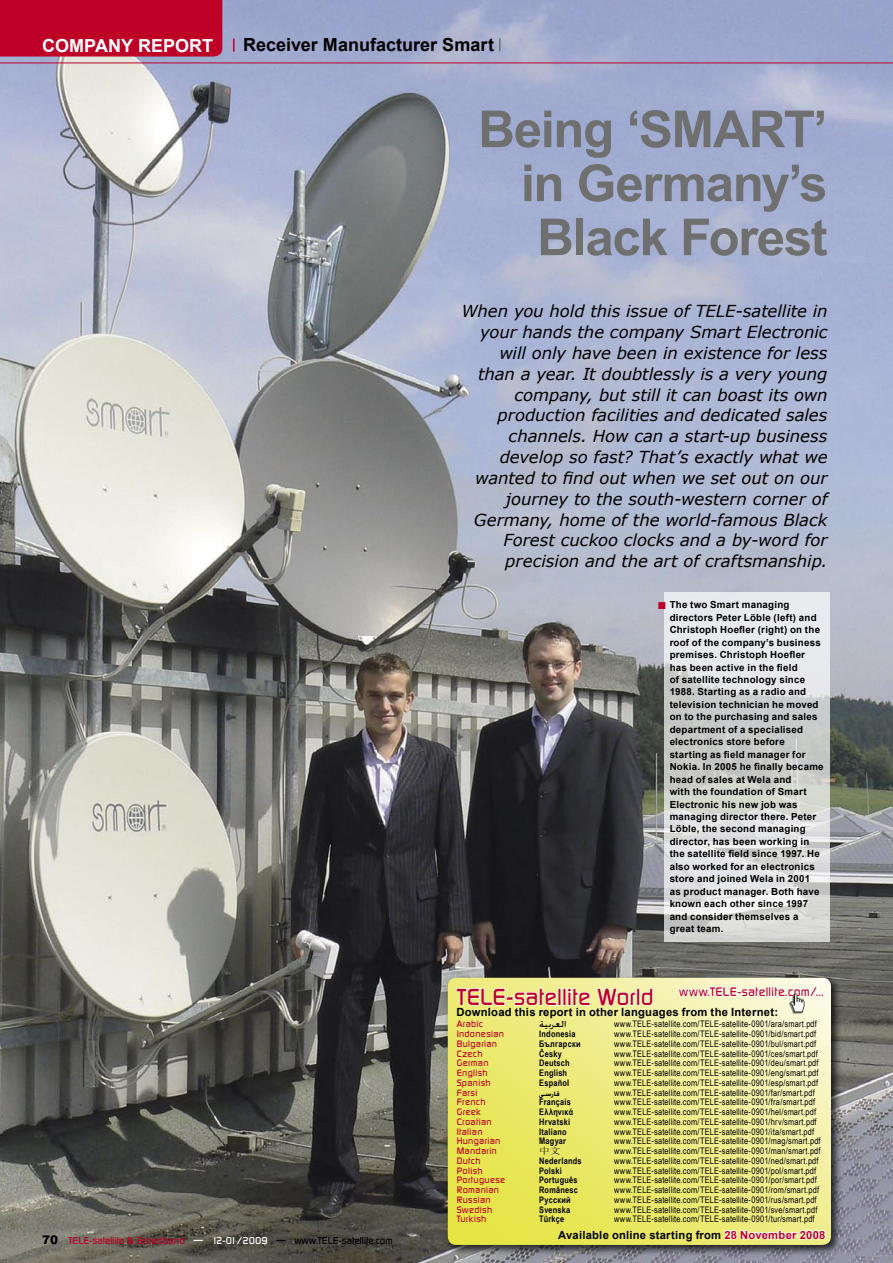
<style>
.page{position:relative;width:893px;height:1263px;background:#fff}
.page>*{position:absolute;margin:0;border:0;box-sizing:border-box;transform-origin:0 0}
.Titel{font:700 51px/54px "Arial";letter-spacing:-.025em;color:#6f6f6f;text-align:right}
.Text{font:700 18px "Arial";color:#000}
.Text-2{font:700 18px "Arial";color:#fff}
.Kopf{font:italic 16.5px/20.9px "Verdana";letter-spacing:-.005em;color:#000;text-align:right}
.t1{font:15px "Arial";color:#be0027}
.t2{font:500 12px "Digital";letter-spacing:.03em;color:#be0027}
.t3{font:500 12px "Win Soft Pro";color:#000}
.Bottom-text{font:900 12px "Arial";color:#000}
.t4{font:700 11.25px "Arial";letter-spacing:.02em;color:#000}
.Bilduntertitel{font:700 9.75px/12.5px "Arial";letter-spacing:.025em;color:#000}
.Bottom-text-2{font:500 9.75px "Digital";color:#be0027}
.t5{font:9px "Arial Narrow";letter-spacing:.02em;color:#000}
.t6{font:500 9px "Digital";letter-spacing:.035em;color:#be0027}
.t7{font:700 9px "Arial Narrow";letter-spacing:.025em;color:#000}
.t8{font:700 9px "Win Soft Pro";color:#000}
.t9{font:9px "Sim Sun";color:#000;scale:1.2 1}
.s1{color:#fff}
.s2{color:#000}
.s3{font-size:22.5px}
.s4{color:#be0027}
</style>
<div class="page">
<img style="left:0;top:0;width:893px;height:1263px">
<div style="left:0;top:0;width:222px;height:57px;background:#be0027"></div>
<svg style="left:233px;top:39px;width:2px;height:13px"></svg>
<div style="left:443px;top:973px;width:401px;height:284px;background:#000;opacity:.75"></div>
<svg style="left:448px;top:978px;width:383px;height:267px;background:#eeeb81"></svg>
<svg style="left:455px;top:987px;width:102px;height:20px"></svg>
<div style="left:558px;top:988px;width:3px;height:18px;border:2px solid #fff"></div>
<div style="left:563px;top:988px;width:3px;height:18px;border:2px solid #fff"></div>
<svg style="left:566px;top:985px;width:88px;height:24px"></svg>
<svg style="left:677px;top:978px;width:148px;height:30px"></svg>
<img style="left:787px;top:993px;width:21px;height:21px">
<svg style="left:723px;top:1228px;width:104px;height:13px"></svg>
<hr style="left:0;top:63px;width:893px;height:1px;background:#be0027">
<svg style="left:664px;top:592px;width:165px;height:349px;background:#dadbdb"></svg>
<svg style="left:499px;top:38px;width:2px;height:13px"></svg>
<p class="Text-2" style="left:42px;top:34px;width:172px">COMPANY REPORT</p>
<p class="Text" style="left:243px;top:33px;width:252px">Receiver Manufacturer Smart</p>
<p class="Titel" style="left:478px;top:104px;width:351px">Being ‘SMART’ in Germany’s<br>Black Forest</p>
<p class="Kopf" style="left:462px;top:300px;width:367px">When you hold this issue of TELE-satellite in your hands the company Smart Electronic will only have been in existence for less than a year. It doubtlessly is a very young company, but still it can boast its own production facilities and dedicated sales channels. How can a start-up business develop so fast? That’s exactly what we wanted to find out when we set out on our journey to the south-western corner of Germany, home of the world-famous Black Forest cuckoo clocks and a by-word for precision and the art of craftsmanship.</p>
<p class="Bilduntertitel" style="left:670px;top:599px;width:156px">The two Smart managing directors Peter Löble (left) and<br>Christoph Hoefler (right) on the roof of the company’s business premises. Christoph Hoefler has been active in the field<br>of satellite technology since<br>1988. Starting as a radio and television technician he moved on to the purchasing and sales department of a specialised electronics store before starting as field manager for<br>Nokia. In 2005 he finally became head of sales at Wela and<br>with the foundation of Smart<br>Electronic his new job was managing director there. Peter<br>Löble, the second managing director, has been working in the satellite field since 1997. He also worked for an electronics store and joined Wela in 2001<br>as product manager. Both have known each other since 1997 and consider themselves a great team.</p>
<p class="t1" style="left:657px;top:594px;width:11px">■</p>
<p class="Bottom-text" style="left:42px;top:1231px;width:18px">70</p>
<p class="Bottom-text-2" style="left:68px;top:1235px;width:326px">TELE-satellite &amp; Broadband <span class="s1">— 12-01/2009</span> <span class="s2">— www.TELE-satellite.com</span></p>
<p class="t2" style="left:457px;top:985px;width:368px"><span class="s3">TELE-satellite World</span> www.TELE-satellite.com/...</p>
<p class="t6" style="left:457px;top:1019px;width:28px">Arabic</p>
<p class="t3" style="left:539px;top:1016px;width:29px">ا لعربية</p>
<p class="t5" style="left:614px;top:1017px;width:204px">www.TELE-satellite.com/TELE-satellite-0901/ara/smart.pdf</p>
<p class="t6" style="left:457px;top:1029px;width:49px">Indonesian</p>
<p class="t7" style="left:539px;top:1027px;width:38px">Indonesia</p>
<p class="t5" style="left:614px;top:1027px;width:203px">www.TELE-satellite.com/TELE-satellite-0901/bid/smart.pdf</p>
<p class="t6" style="left:457px;top:1038px;width:42px">Bulgarian</p>
<p class="t7" style="left:539px;top:1037px;width:43px">Български</p>
<p class="t5" style="left:614px;top:1037px;width:203px">www.TELE-satellite.com/TELE-satellite-0901/bul/smart.pdf</p>
<p class="t6" style="left:457px;top:1048px;width:27px">Czech</p>
<p class="t7" style="left:539px;top:1047px;width:24px">Česky</p>
<p class="t5" style="left:614px;top:1047px;width:205px">www.TELE-satellite.com/TELE-satellite-0901/ces/smart.pdf</p>
<p class="t6" style="left:457px;top:1058px;width:33px">German</p>
<p class="t7" style="left:539px;top:1056px;width:32px">Deutsch</p>
<p class="t5" style="left:614px;top:1056px;width:206px">www.TELE-satellite.com/TELE-satellite-0901/deu/smart.pdf</p>
<p class="t6" style="left:457px;top:1068px;width:33px">English</p>
<p class="t7" style="left:539px;top:1066px;width:29px">English</p>
<p class="t5" style="left:614px;top:1066px;width:206px">www.TELE-satellite.com/TELE-satellite-0901/eng/smart.pdf</p>
<p class="t6" style="left:457px;top:1077px;width:36px">Spanish</p>
<p class="t7" style="left:539px;top:1076px;width:32px">Español</p>
<p class="t5" style="left:614px;top:1076px;width:205px">www.TELE-satellite.com/TELE-satellite-0901/esp/smart.pdf</p>
<p class="t6" style="left:457px;top:1087px;width:22px">Farsi</p>
<p class="t8" style="left:539px;top:1087px;width:22px">سي فار</p>
<p class="t5" style="left:614px;top:1086px;width:202px">www.TELE-satellite.com/TELE-satellite-0901/far/smart.pdf</p>
<p class="t6" style="left:457px;top:1097px;width:30px">French</p>
<p class="t7" style="left:539px;top:1095px;width:33px">Français</p>
<p class="t5" style="left:614px;top:1095px;width:202px">www.TELE-satellite.com/TELE-satellite-0901/fra/smart.pdf</p>
<p class="t6" style="left:457px;top:1107px;width:26px">Greek</p>
<p class="t7" style="left:539px;top:1105px;width:36px">Ελληνικά</p>
<p class="t5" style="left:614px;top:1105px;width:203px">www.TELE-satellite.com/TELE-satellite-0901/hel/smart.pdf</p>
<p class="t6" style="left:457px;top:1116px;width:36px">Croatian</p>
<p class="t7" style="left:539px;top:1115px;width:32px">Hrvatski</p>
<p class="t5" style="left:614px;top:1115px;width:204px">www.TELE-satellite.com/TELE-satellite-0901/hrv/smart.pdf</p>
<p class="t6" style="left:457px;top:1126px;width:27px">Italian</p>
<p class="t7" style="left:539px;top:1125px;width:29px">Italiano</p>
<p class="t5" style="left:614px;top:1125px;width:201px">www.TELE-satellite.com/TELE-satellite-0901/ita/smart.pdf</p>
<p class="t6" style="left:457px;top:1136px;width:45px">Hungarian</p>
<p class="t7" style="left:539px;top:1134px;width:28px">Magyar</p>
<p class="t5" style="left:614px;top:1134px;width:208px">www.TELE-satellite.com/TELE-satellite-0901/mag/smart.pdf</p>
<p class="t6" style="left:457px;top:1146px;width:42px">Mandarin</p>
<p class="t9" style="left:539px;top:1146px;width:19px">中文</p>
<p class="t5" style="left:614px;top:1144px;width:208px">www.TELE-satellite.com/TELE-satellite-0901/man/smart.pdf</p>
<p class="t6" style="left:457px;top:1155px;width:25px">Dutch</p>
<p class="t7" style="left:539px;top:1154px;width:44px">Nederlands</p>
<p class="t5" style="left:614px;top:1154px;width:206px">www.TELE-satellite.com/TELE-satellite-0901/ned/smart.pdf</p>
<p class="t6" style="left:457px;top:1165px;width:27px">Polish</p>
<p class="t7" style="left:539px;top:1164px;width:24px">Polski</p>
<p class="t5" style="left:614px;top:1164px;width:204px">www.TELE-satellite.com/TELE-satellite-0901/pol/smart.pdf</p>
<p class="t6" style="left:457px;top:1175px;width:50px">Portuguese</p>
<p class="t7" style="left:539px;top:1173px;width:40px">Português</p>
<p class="t5" style="left:614px;top:1173px;width:204px">www.TELE-satellite.com/TELE-satellite-0901/por/smart.pdf</p>
<p class="t6" style="left:457px;top:1185px;width:44px">Romanian</p>
<p class="t7" style="left:539px;top:1183px;width:40px">Românesc</p>
<p class="t5" style="left:614px;top:1183px;width:206px">www.TELE-satellite.com/TELE-satellite-0901/rom/smart.pdf</p>
<p class="t6" style="left:457px;top:1194px;width:36px">Russian</p>
<p class="t7" style="left:539px;top:1193px;width:33px">Русский</p>
<p class="t5" style="left:614px;top:1193px;width:204px">www.TELE-satellite.com/TELE-satellite-0901/rus/smart.pdf</p>
<p class="t6" style="left:457px;top:1204px;width:37px">Swedish</p>
<p class="t7" style="left:539px;top:1203px;width:33px">Svenska</p>
<p class="t5" style="left:614px;top:1203px;width:205px">www.TELE-satellite.com/TELE-satellite-0901/sve/smart.pdf</p>
<p class="t6" style="left:457px;top:1214px;width:31px">Turkish</p>
<p class="t7" style="left:539px;top:1212px;width:26px">Türkçe</p>
<p class="t5" style="left:614px;top:1212px;width:202px">www.TELE-satellite.com/TELE-satellite-0901/tur/smart.pdf</p>
<p class="t4" style="left:558px;top:1227px;width:269px">Available online starting from <span class="s4">28 November 2008</span></p>
<p class="t4" style="left:457px;top:1004px;width:323px">Download this report in other languages from the Internet:</p>
</div>
